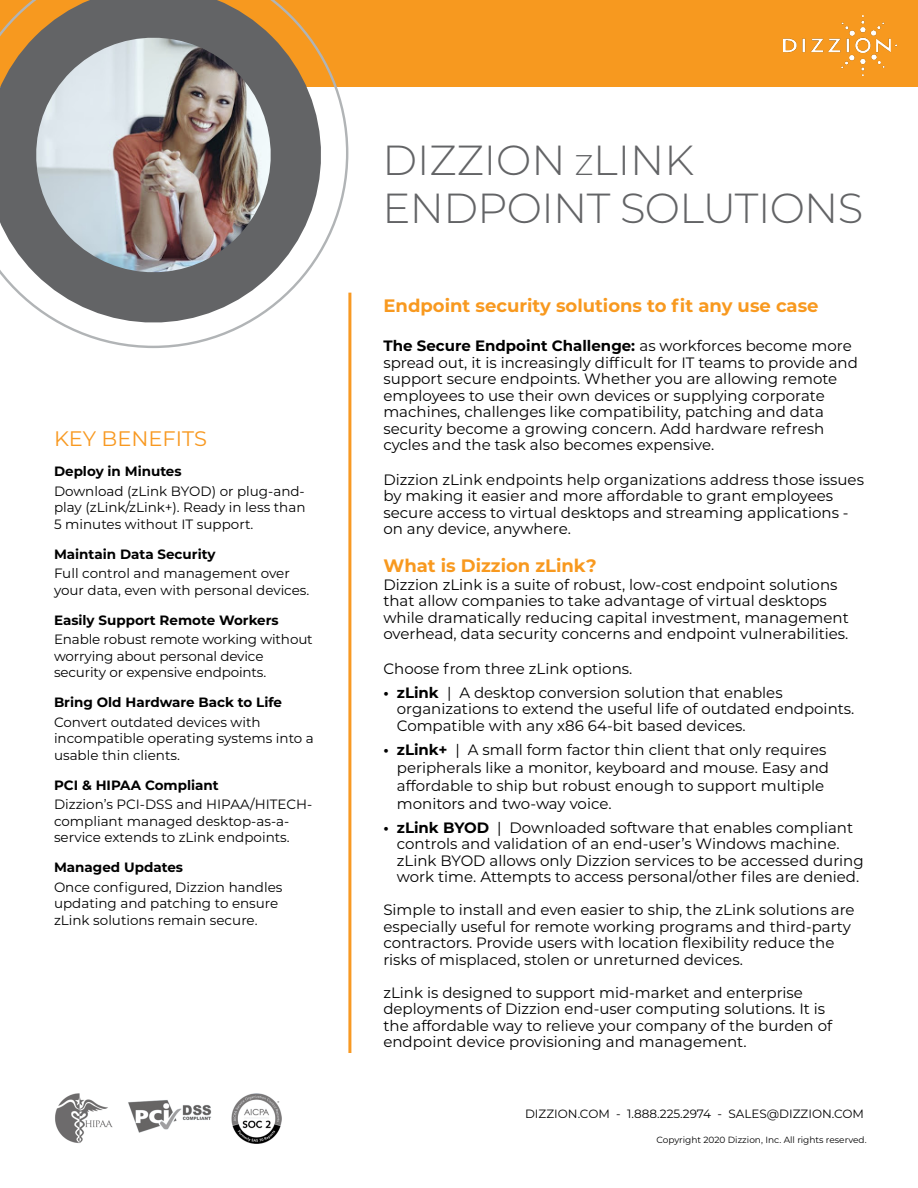
<style>
.page{position:relative;width:918px;height:1188px;background:#fff}
.page>*{position:absolute;margin:0;border:0;box-sizing:border-box;transform-origin:0 0}
.t1{font:300 42px/48px "Montserrat";letter-spacing:-.015em;color:#636466}
.t2{font:21px "Montserrat";color:#f89921}
.t3{font:700 18px "Montserrat";color:#f8991f}
.t4{font:15px/16.5px "Montserrat";color:#000}
.t5{font:13.5px/16.5px "Montserrat";color:#000}
.t6{font:700 13.5px "Montserrat";color:#000}
.t7{font:12px "Montserrat";color:#000}
.t8{font:9px "Montserrat";color:#000}
.s1{font-size:28.5px}
.s2{font-weight:700}
</style>
<div class="page">
<div style="left:0;top:0;width:918px;height:86px;background:#f7991f"></div>
<svg style="left:325px;top:60px;width:23px;height:186px"></svg>
<svg style="left:0;top:0;width:325px;height:348px"></svg>
<hr style="left:348px;top:294px;width:3px;height:758px;background:#f89923">
<img style="left:784px;top:16px;width:112px;height:60px">
<img style="left:232px;top:1093px;width:50px;height:50px">
<img style="left:128px;top:1100px;width:84px;height:33px">
<img style="left:55px;top:1093px;width:58px;height:50px">
<h2 class="t2" style="left:54px;top:424px;width:155px">KEY BENEFITS</h2>
<p class="t6" style="left:54px;top:462px;width:129px">Deploy in Minutes</p>
<p class="t5" style="left:54px;top:482px;width:253px;text-align:justify">Download (zLink BYOD) or plug-and&shy;play (zLink/zLink+). Ready in less than 5 minutes without IT support.</p>
<p class="t6" style="left:54px;top:544px;width:163px">Maintain Data Security</p>
<p class="t5" style="left:54px;top:565px;width:257px">Full control and management over your data, even with personal devices.</p>
<p class="t6" style="left:54px;top:610px;width:226px">Easily Support Remote Workers</p>
<p class="t5" style="left:54px;top:631px;width:260px">Enable robust remote working without worrying about personal device security or expensive endpoints.</p>
<p class="t6" style="left:54px;top:693px;width:230px">Bring Old Hardware Back to Life</p>
<p class="t5" style="left:54px;top:713px;width:261px">Convert outdated devices with incompatible operating systems into a usable thin clients.</p>
<p class="t6" style="left:54px;top:775px;width:166px">PCI &amp; HIPAA Compliant</p>
<p class="t5" style="left:54px;top:796px;width:260px">Dizzion’s PCI-DSS and HIPAA/HITECH&shy;compliant managed desktop-as-a&shy;service extends to zLink endpoints.</p>
<p class="t6" style="left:54px;top:857px;width:131px">Managed Updates</p>
<p class="t5" style="left:54px;top:878px;width:230px">Once configured, Dizzion handles updating and patching to ensure zLink solutions remain secure.</p>
<h1 class="t1" style="left:382px;top:135px;width:482px">DIZZION <span class="s1">Z</span>LINK<br>ENDPOINT SOLUTIONS</h1>
<p class="t3" style="left:383px;top:292px;width:437px">Endpoint security solutions to fit any use case</p>
<p class="t4" style="left:383px;top:337px;width:476px"><span class="s2">The Secure Endpoint Challenge:</span> as workforces become more spread out, it is increasingly difficult for IT teams to provide and support secure endpoints. Whether you are allowing remote employees to use their own devices or supplying corporate machines, challenges like compatibility, patching and data security become a growing concern. Add hardware refresh cycles and the task also becomes expensive.</p>
<p class="t4" style="left:383px;top:471px;width:482px">Dizzion zLink endpoints help organizations address those issues by making it easier and more affordable to grant employees secure access to virtual desktops and streaming applications - on any device, anywhere.</p>
<p class="t3" style="left:383px;top:552px;width:215px">What is Dizzion zLink?</p>
<p class="t4" style="left:383px;top:576px;width:467px">Dizzion zLink is a suite of robust, low-cost endpoint solutions that allow companies to take advantage of virtual desktops while dramatically reducing capital investment, management overhead, data security concerns and endpoint vulnerabilities.</p>
<p class="t4" style="left:383px;top:660px;width:250px">Choose from three zLink options.</p>
<p class="t4" style="left:397px;top:684px;width:459px;text-indent:-14px"><span class="s2">• zLink</span> | A desktop conversion solution that enables organizations to extend the useful life of outdated endpoints.<br>Compatible with any x86 64-bit based devices.</p>
<p class="t4" style="left:397px;top:740px;width:434px;line-height:18px;text-indent:-14px"><span class="s2">• zLink+</span> | A small form factor thin client that only requires peripherals like a monitor, keyboard and mouse. Easy and affordable to ship but robust enough to support multiple monitors and two-way voice.</p>
<p class="t4" style="left:397px;top:819px;width:468px;text-indent:-14px"><span class="s2">• zLink BYOD</span> | Downloaded software that enables compliant controls and validation of an end-user’s Windows machine. zLink BYOD allows only Dizzion services to be accessed during work time. Attempts to access personal/other files are denied.</p>
<p class="t4" style="left:383px;top:901px;width:473px">Simple to install and even easier to ship, the zLink solutions are especially useful for remote working programs and third-party contractors. Provide users with location flexibility reduce the risks of misplaced, stolen or unreturned devices.</p>
<p class="t4" style="left:383px;top:984px;width:450px">zLink is designed to support mid-market and enterprise deployments of Dizzion end-user computing solutions. It is the affordable way to relieve your company of the burden of endpoint device provisioning and management.</p>
<p class="t7" style="left:525px;top:1106px;width:341px">DIZZION.COM - 1.888.225.2974 - SALES@DIZZION.COM</p>
<p class="t8" style="left:656px;top:1134px;width:212px">Copyright 2020 Dizzion, Inc. All rights reserved.</p>
</div>
